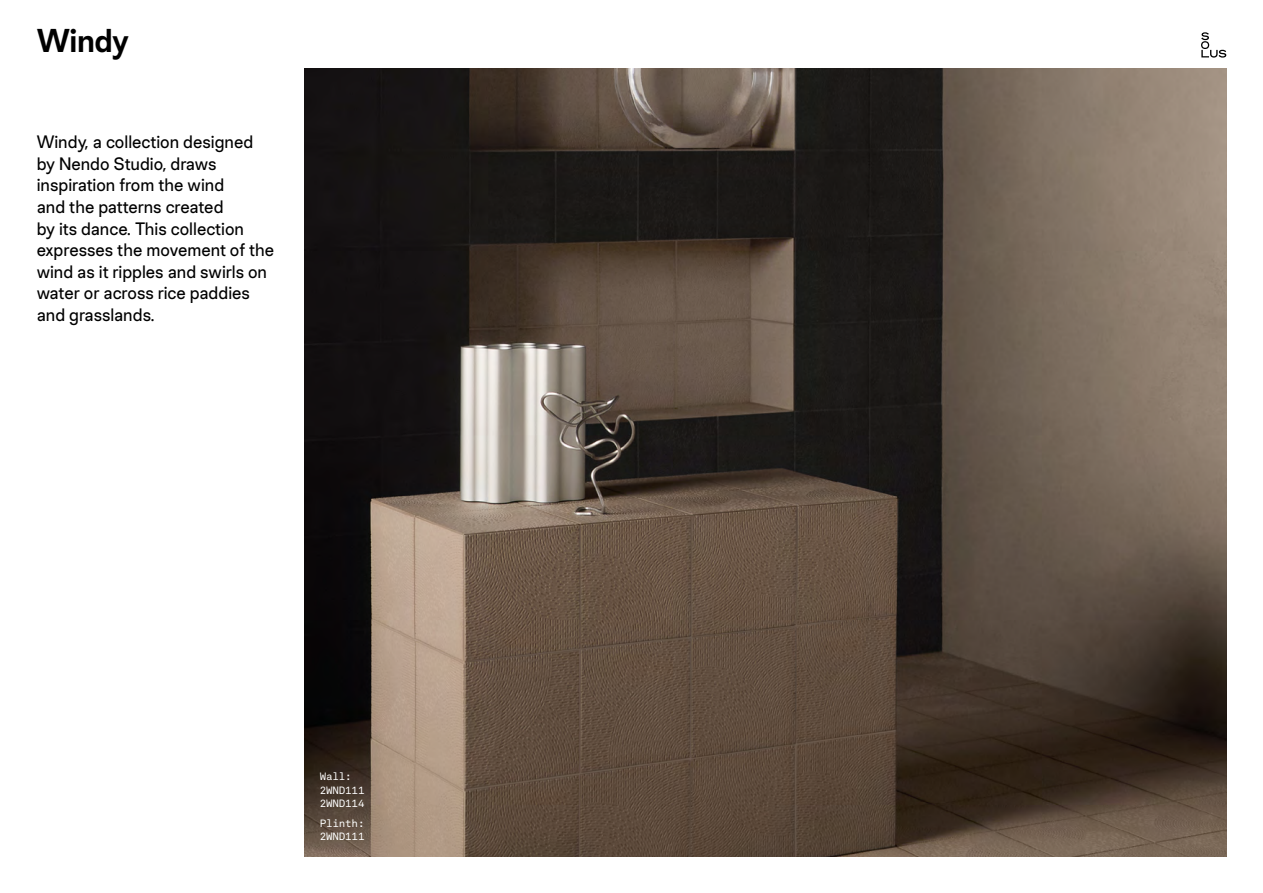
<style>
.page{position:relative;width:1263px;height:893px;background:#fff}
.page>*{position:absolute;margin:0;border:0;box-sizing:border-box;transform-origin:0 0}
.t1{font:600 33px "Chromatic Pro Grotesque";letter-spacing:-.015em;color:#000}
.t2{font:18px/21.6px "Chromatic Pro Grotesque";color:#000}
.t3{font:10.5px/13.5px "Akkurat Mono LL";letter-spacing:-.015em;color:#fff}
</style>
<div class="page">
<img style="left:305px;top:69px;width:921px;height:787px">
<svg style="left:1201px;top:32px;width:25px;height:26px"></svg>
<h1 class="t1" style="left:37px;top:20px;width:94px">Windy</h1>
<p class="t2" style="left:37px;top:131px;width:239px">Windy, a collection designed by Nendo Studio, draws inspiration from the wind<br>and the patterns created<br>by its dance. This collection expresses the movement of the wind as it ripples and swirls on water or across rice paddies and grasslands.</p>
<p class="t3" style="left:320px;top:769px;width:46px">Wall:<br>2WND111<br>2WND114</p>
<p class="t3" style="left:320px;top:816px;width:46px">Plinth:<br>2WND111</p>
</div>
